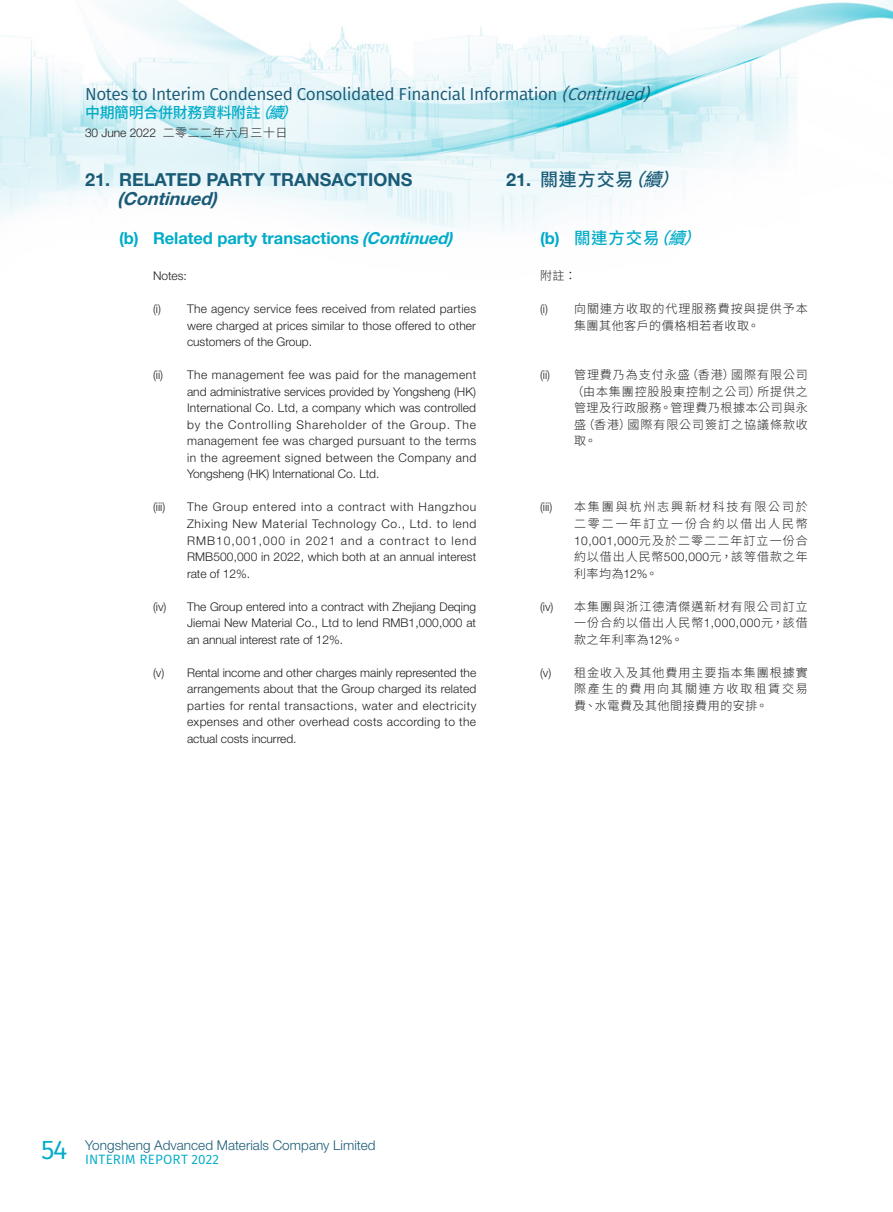
<style>
.page{position:relative;width:893px;height:1212px;background:#fff}
.page>*{position:absolute;margin:0;border:0;box-sizing:border-box;transform-origin:0 0}
.Heading_1{font:700 18px/19.5px "Helvetica Neue LT Std";color:#1a5b77}
.C_Heading_1{font:500 18px "Source Han Sans TC";letter-spacing:.05em;color:#1a5b77}
.t1{font:17.25px "Fira Sans";letter-spacing:-.025em;color:#1a5b77}
.Heading_2{font:700 16.5px "Helvetica Neue LT Std";letter-spacing:-.005em;color:#00acc8}
.C_Heading_2{font:500 16.5px "Source Han Sans TC";letter-spacing:.045em;color:#00acc8}
.t2{font:500 15px "Source Han Sans TC";letter-spacing:-.025em;color:#00acc8}
.t3{font:300 13.5px "Helvetica Neue LT Std";letter-spacing:.005em;color:#1a5b77}
.t4{font:13.5px "Fira Sans";letter-spacing:.01em;color:#00acc8}
.Notes{font:300 12px/16.5px "Helvetica Neue LT Std";letter-spacing:.005em;color:#231f20;text-align:justify}
.C_Notes{font:300 12px/16.5px "Source Han Sans TC";letter-spacing:.085em;color:#231f20;text-align:justify}
.C_Notes-2{font:300 12px "Helvetica Neue LT Std";letter-spacing:-.005em;color:#231f20}
.s1{font-style:italic}
.s2{font-family:"Source Han Sans TC"}
.s3{font-family:"Helvetica Neue LT Std";font-weight:700}
.s4{font-family:"Helvetica Neue LT Std"}
</style>
<div class="page">
<img style="left:0;top:0;width:893px;height:231px">
<h2 class="t1" style="left:85px;top:82px;width:572px">Notes to Interim Condensed Consolidated Financial Information <span class="s1">(Continued)</span></h2>
<p class="t2" style="left:85px;top:104px;width:224px">中期簡明合併財務資料附註<span class="s1">（續）</span></p>
<p class="Notes" style="left:85px;top:124px;width:204px">30 June 2022 <span class="s2">二零二二年六月三十日</span></p>
<p class="Heading_1" style="left:117px;top:169px;width:297px;text-indent:-32px">21. RELATED PARTY TRANSACTIONS <span class="s1">(Continued)</span></p>
<p class="Heading_2" style="left:119px;top:228px;width:335px">(b) Related party transactions <span class="s1">(Continued)</span></p>
<p class="Notes" style="left:153px;top:268px;width:35px">Notes:</p>
<p class="Notes" style="left:187px;top:301px;width:290px;text-indent:-34px">(i) The agency service fees received from related parties were charged at prices similar to those offered to other customers of the Group.</p>
<p class="Notes" style="left:153px;top:367px;width:12px">(ii)</p>
<p class="Notes" style="left:187px;top:367px;width:291px">The management fee was paid for the management and administrative services provided by Yongsheng (HK)<br>International Co. Ltd, a company which was controlled by the Controlling Shareholder of the Group. The management fee was charged pursuant to the terms in the agreement signed between the Company and Yongsheng (HK) International Co. Ltd.</p>
<p class="Notes" style="left:153px;top:499px;width:14px">(iii)</p>
<p class="Notes" style="left:187px;top:499px;width:291px">The Group entered into a contract with Hangzhou Zhixing New Material Technology Co., Ltd. to lend RMB10,001,000 in 2021 and a contract to lend RMB500,000 in 2022, which both at an annual interest rate of 12%.</p>
<p class="Notes" style="left:153px;top:598px;width:15px">(iv)</p>
<p class="Notes" style="left:187px;top:598px;width:291px">The Group entered into a contract with Zhejiang Deqing Jiemai New Material Co., Ltd to lend RMB1,000,000 at an annual interest rate of 12%.</p>
<p class="Notes" style="left:187px;top:664px;width:291px;text-indent:-34px">(v) Rental income and other charges mainly represented the arrangements about that the Group charged its related parties for rental transactions, water and electricity expenses and other overhead costs according to the actual costs incurred.</p>
<p class="C_Heading_1" style="left:506px;top:169px;width:188px"><span class="s3">21.</span> 關連方交易<span class="s1">（續）</span></p>
<p class="C_Heading_2" style="left:540px;top:229px;width:174px"><span class="s3">(b)</span> 關連方交易<span class="s1">（續）</span></p>
<p class="C_Notes" style="left:540px;top:268px;width:38px">附註：</p>
<p class="C_Notes" style="left:574px;top:301px;width:235px;text-indent:-34px"><span class="s4">(i)</span> 向關連方收取的代理服務費按與提供予本集團其他客戶的價格相若者收取。</p>
<p class="C_Notes-2" style="left:540px;top:368px;width:12px">(ii)</p>
<p class="C_Notes" style="left:571px;top:367px;width:238px">管理費乃為支付永盛（香港）國際有限公司（由本集團控股股東控制之公司）所提供之管理及行政服務。管理費乃根據本公司與永盛（香港）國際有限公司簽訂之協議條款收取。</p>
<p class="C_Notes-2" style="left:540px;top:500px;width:14px">(iii)</p>
<p class="C_Notes" style="left:574px;top:499px;width:235px">本集團與杭州志興新材科技有限公司於二零二一年訂立一份合約以借出人民幣<span class="s4">10,001,000</span>元及於二零二二年訂立一份合約以借出人民幣<span class="s4">500,000</span>元，該等借款之年利率均為<span class="s4">12%</span>。</p>
<p class="C_Notes-2" style="left:540px;top:599px;width:15px">(iv)</p>
<p class="C_Notes" style="left:574px;top:598px;width:235px">本集團與浙江德清傑邁新材有限公司訂立一份合約以借出人民幣<span class="s4">1,000,000</span>元，該借款之年利率為<span class="s4">12%</span>。</p>
<p class="C_Notes" style="left:574px;top:664px;width:235px;text-indent:-34px"><span class="s4">(v)</span> 租金收入及其他費用主要指本集團根據實際產生的費用向其關連方收取租賃交易費、水電費及其他間接費用的安排。</p>
<p class="t3" style="left:85px;top:1137px;width:292px">Yongsheng Advanced Materials Company Limited</p>
<p class="t4" style="left:41px;top:1149px;width:180px"><sup>54</sup> INTERIM REPORT 2022</p>
</div>
